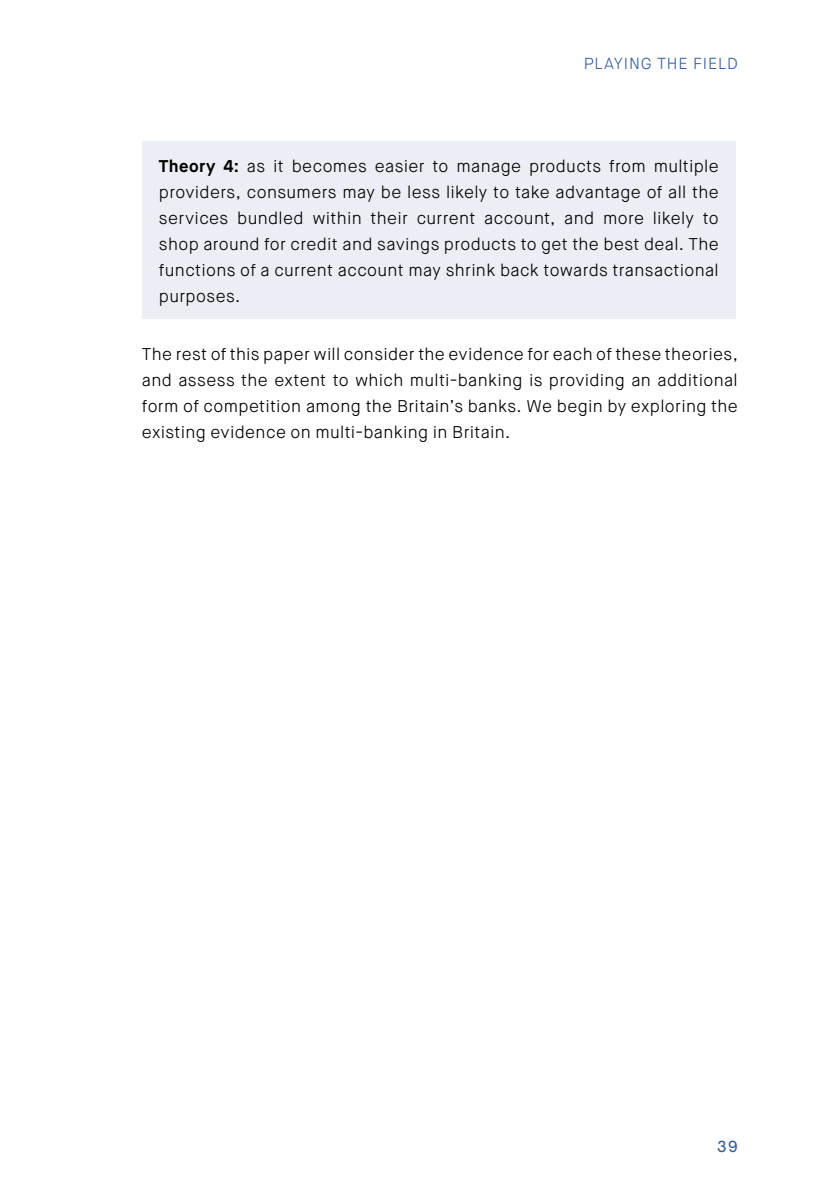
<style>
.page{position:relative;width:840px;height:1191px;background:#fff}
.page>*{position:absolute;margin:0;border:0;box-sizing:border-box;transform-origin:0 0}
.t1{font:300 17px/26px "Maison Neue";letter-spacing:.02em;color:#000;text-align:justify}
.t2{font:300 16px "Maison Neue";letter-spacing:.05em;color:#375d9d}
.t3{font:500 16px "Maison Neue";color:#375d9d}
.s1{font-weight:700}
</style>
<div class="page">
<div style="left:142px;top:142px;width:593px;height:177px;background:#ebeff5"></div>
<p class="t2" style="left:583px;top:53px;width:155px">PLAYING THE FIELD</p>
<p class="t1" style="left:159px;top:153px;width:561px"><span class="s1">Theory 4:</span> as it becomes easier to manage products from multiple providers, consumers may be less likely to take advantage of all the services bundled within their current account, and more likely to shop around for credit and savings products to get the best deal. The functions of a current account may shrink back towards transactional purposes.</p>
<p class="t1" style="left:142px;top:341px;width:597px">The rest of this paper will consider the evidence for each of these theories, and assess the extent to which multi-banking is providing an additional form of competition among the Britain’s banks. We begin by exploring the existing evidence on multi-banking in Britain.</p>
<p class="t3" style="left:716px;top:1136px;width:22px">39</p>
</div>
